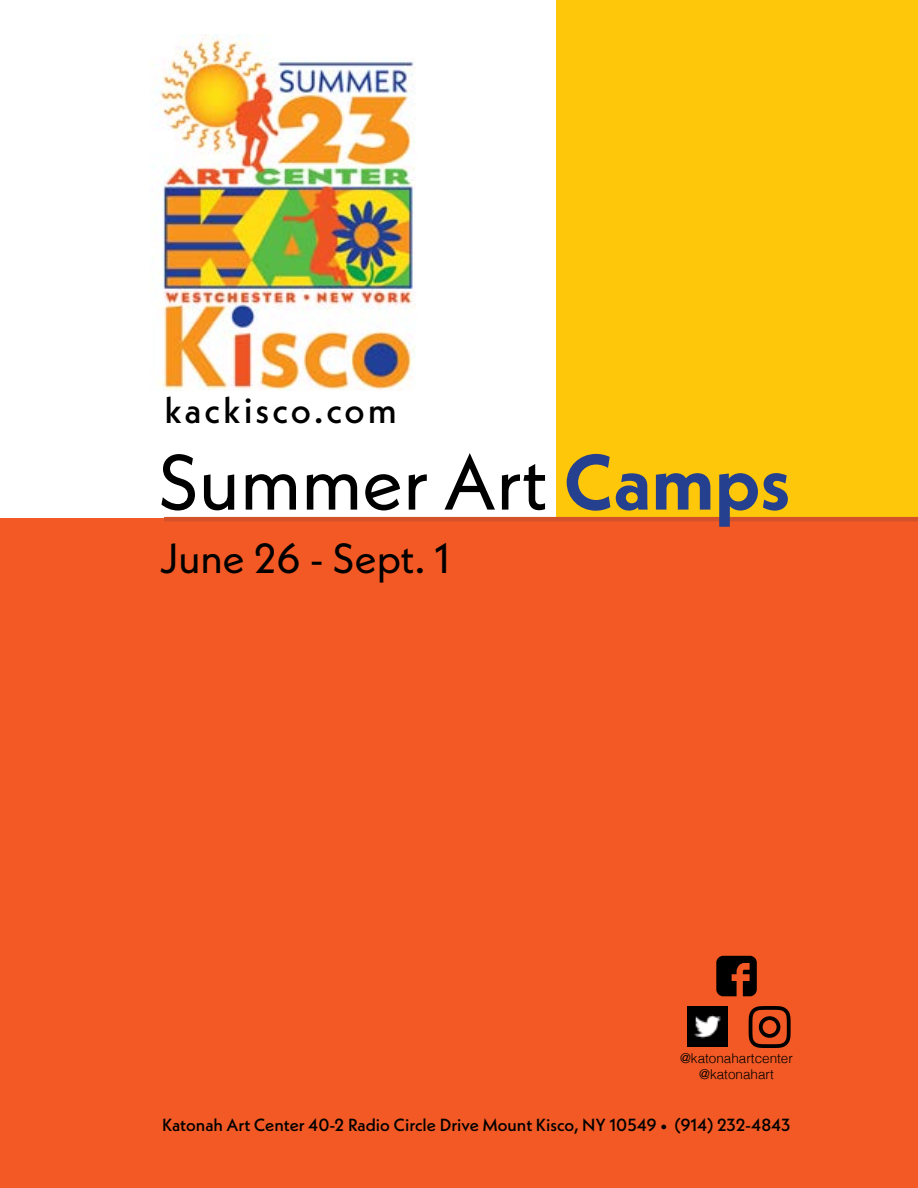
<style>
.page{position:relative;width:918px;height:1188px;background:#fff}
.page>*{position:absolute;margin:0;border:0;box-sizing:border-box;transform-origin:0 0}
.t1{font:78px "Neue Kabel";color:#000}
.t2{font:42px "Neue Kabel";color:#000}
.t3{font:500 36.6px "Neue Kabel";letter-spacing:.08em;color:#000}
.t4{font:500 17.55px "Neue Kabel";color:#000}
.t5{font:300 13.5px/16.2px "Helvetica";color:#000;text-align:center}
.s1{font-weight:700;color:#25408f}
</style>
<div class="page">
<div style="left:0;top:518px;width:918px;height:670px;background:#f25924"></div>
<svg style="left:716px;top:956px;width:41px;height:40px"></svg>
<img style="left:687px;top:1006px;width:41px;height:41px">
<svg style="left:749px;top:1006px;width:42px;height:42px"></svg>
<div style="left:556px;top:0;width:362px;height:521px;background:#ffc709"></div>
<hr style="left:164px;top:517px;width:754px;height:4px;background:#d4522a">
<img style="left:151px;top:35px;width:264px;height:355px">
<h3 class="t3" style="left:165px;top:386px;width:234px">kackisco.com</h3>
<h1 class="t1" style="left:158px;top:432px;width:634px">Summer Art <span class="s1">Camps</span></h1>
<h2 class="t2" style="left:160px;top:531px;width:291px">June 26 - Sept. 1</h2>
<p class="t5" style="left:680px;top:1049px;width:114px">@katonahartcenter @katonahart</p>
<p class="t4" style="left:162px;top:1114px;width:630px">Katonah Art Center 40-2 Radio Circle Drive Mount Kisco, NY 10549 • (914) 232-4843</p>
</div>
